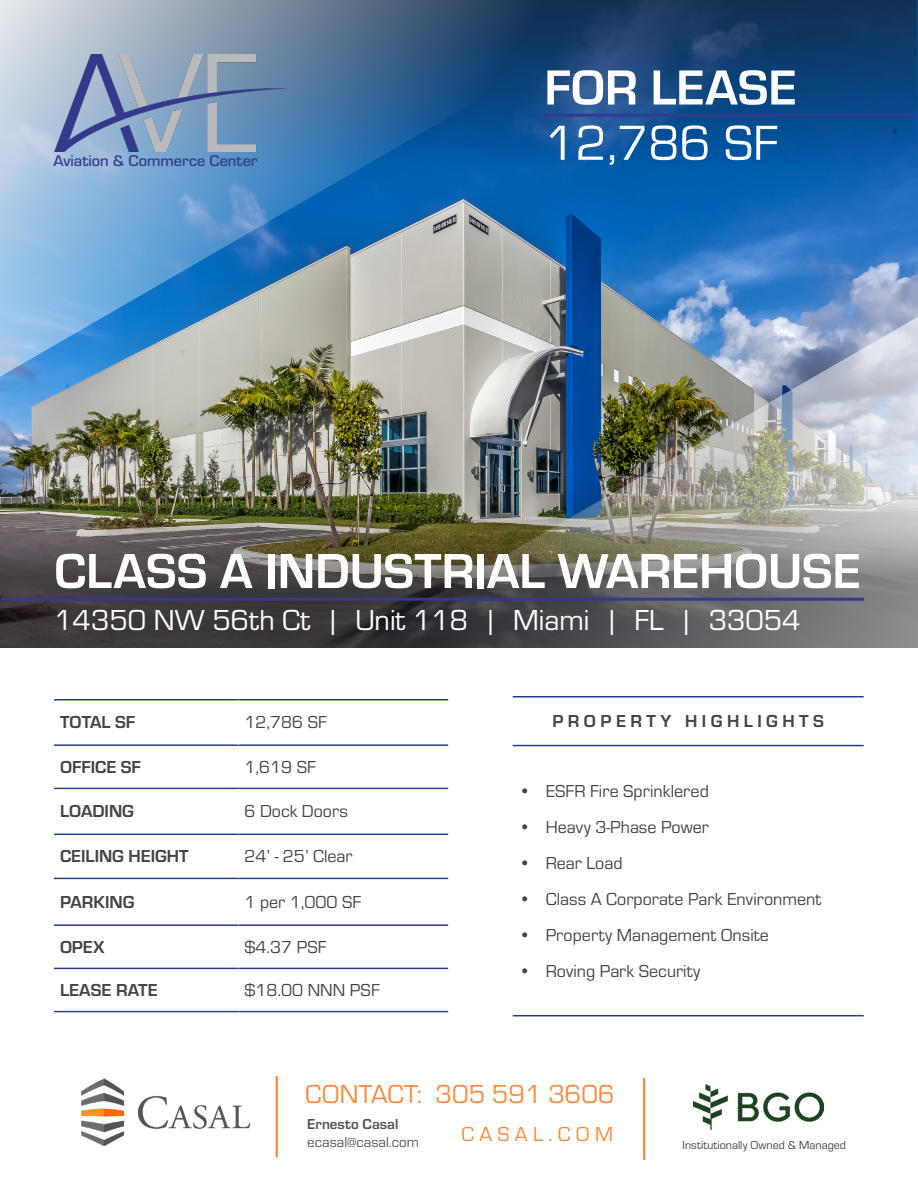
<style>
.page{position:relative;width:918px;height:1188px;background:#fff}
.page>*{position:absolute;margin:0;border:0;box-sizing:border-box;transform-origin:0 0}
.t1{font:700 51px "Eurostile";color:#fff}
.t2{font:51px "Eurostile";color:#fff}
.t3{font:30px "Eurostile";color:#fff}
.t4{font:27px "Eurostile";color:#f68c43}
.t5{font:21px "Eurostile";color:#f68c43}
.t6{font:18px "Eurostile";color:#454545}
.t7{font:700 18px "Eurostile";color:#454545}
.t8{font:500 16.05px "Eurostile";color:#35398b}
.t9{font:15px "Eurostile";color:#545454}
.t10{font:700 15px "Eurostile";color:#545454}
.t11{font:12px "Eurostile";color:#454545}
</style>
<div class="page">
<img style="left:0;top:0;width:918px;height:507px">
<svg style="left:652px;top:0;width:265px;height:177px;background:#0c457f"></svg>
<img style="left:131px;top:317px;width:787px;height:430px">
<img style="left:0;top:0;width:652px;height:431px">
<div style="left:0;top:706px;width:918px;height:5px;background:#fff"></div>
<svg style="left:0;top:507px;width:918px;height:140px;background:#63615b"></svg>
<hr style="left:0;top:598px;width:864px;height:3px;background:#35398b">
<hr style="left:513px;top:696px;width:351px;height:2px;background:#253f8e">
<hr style="left:513px;top:745px;width:351px;height:1px;background:#253f8e">
<hr style="left:513px;top:1015px;width:351px;height:1px;background:#253f8e">
<hr style="left:54px;top:699px;width:184px;height:1px;background:#253f8e">
<hr style="left:238px;top:699px;width:210px;height:1px;background:#253f8e">
<hr style="left:54px;top:744px;width:184px;height:2px;background:#253f8e">
<hr style="left:238px;top:744px;width:210px;height:2px;background:#253f8e">
<hr style="left:54px;top:788px;width:184px;height:1px;background:#253f8e">
<hr style="left:238px;top:788px;width:210px;height:1px;background:#253f8e">
<hr style="left:54px;top:834px;width:184px;height:1px;background:#253f8e">
<hr style="left:238px;top:834px;width:210px;height:1px;background:#253f8e">
<hr style="left:54px;top:878px;width:184px;height:1px;background:#253f8e">
<hr style="left:238px;top:878px;width:210px;height:1px;background:#253f8e">
<hr style="left:54px;top:924px;width:184px;height:2px;background:#253f8e">
<hr style="left:238px;top:924px;width:210px;height:2px;background:#253f8e">
<hr style="left:54px;top:968px;width:184px;height:1px;background:#253f8e">
<hr style="left:238px;top:968px;width:210px;height:1px;background:#253f8e">
<hr style="left:54px;top:1011px;width:184px;height:1px;background:#253f8e">
<hr style="left:238px;top:1011px;width:210px;height:1px;background:#253f8e">
<hr style="left:238px;top:700px;width:1px;height:44px;background:#fff">
<hr style="left:238px;top:746px;width:1px;height:42px;background:#fff">
<hr style="left:544px;top:114px;width:373px;height:3px;background:#35398b">
<hr style="left:276px;top:1076px;width:2px;height:82px;background:#f68c43">
<hr style="left:643px;top:1078px;width:2px;height:82px;background:#f68c43">
<img style="left:81px;top:1078px;width:170px;height:69px">
<img style="left:693px;top:1084px;width:131px;height:46px">
<img style="left:54px;top:54px;width:232px;height:97px">
<p class="t8" style="left:54px;top:150px;width:206px">Aviation &amp; Commerce Center</p>
<p class="t1" style="left:544px;top:51px;width:254px">FOR LEASE</p>
<p class="t2" style="left:544px;top:108px;width:235px">12,786 SF</p>
<p class="t1" style="left:54px;top:535px;width:808px">CLASS A INDUSTRIAL WAREHOUSE</p>
<p class="t3" style="left:54px;top:599px;width:748px">14350 NW 56th Ct | Unit 118 | Miami | FL | 33054</p>
<p class="t7" style="left:60px;top:710px;width:77px">TOTAL SF</p>
<p class="t6" style="left:244px;top:710px;width:84px">12,786 SF</p>
<p class="t7" style="left:60px;top:754px;width:82px">OFFICE SF</p>
<p class="t6" style="left:244px;top:755px;width:73px">1,619 SF</p>
<p class="t7" style="left:60px;top:798px;width:75px">LOADING</p>
<p class="t6" style="left:244px;top:799px;width:105px">6 Dock Doors</p>
<p class="t7" style="left:60px;top:843px;width:130px">CEILING HEIGHT</p>
<p class="t6" style="left:244px;top:844px;width:110px">24’ - 25’ Clear</p>
<p class="t7" style="left:60px;top:889px;width:76px">PARKING</p>
<p class="t6" style="left:244px;top:890px;width:118px">1 per 1,000 SF</p>
<p class="t7" style="left:60px;top:934px;width:46px">OPEX</p>
<p class="t6" style="left:244px;top:935px;width:84px">$4.37 PSF</p>
<p class="t7" style="left:60px;top:977px;width:99px">LEASE RATE</p>
<p class="t6" style="left:244px;top:978px;width:137px">$18.00 NNN PSF</p>
<p class="t7" style="left:552px;top:708px;width:273px">P R O P E R T Y H I G H L I G H T S</p>
<p class="t6" style="left:519px;top:778px;width:192px">• ESFR Fire Sprinklered</p>
<p class="t6" style="left:519px;top:814px;width:192px">• Heavy 3-Phase Power</p>
<p class="t6" style="left:519px;top:850px;width:105px">• Rear Load</p>
<p class="t6" style="left:519px;top:886px;width:304px">• Class A Corporate Park Environment</p>
<p class="t6" style="left:519px;top:922px;width:252px">• Property Management Onsite</p>
<p class="t6" style="left:519px;top:958px;width:183px">• Roving Park Security</p>
<p class="t4" style="left:305px;top:1076px;width:311px">CONTACT: 305 591 3606</p>
<p class="t5" style="left:462px;top:1120px;width:153px">C A S A L . C O M</p>
<p class="t10" style="left:307px;top:1113px;width:93px">Ernesto Casal</p>
<p class="t9" style="left:307px;top:1132px;width:113px">ecasal@casal.com</p>
<p class="t11" style="left:683px;top:1137px;width:165px">Institutionally Owned &amp; Managed</p>
</div>
